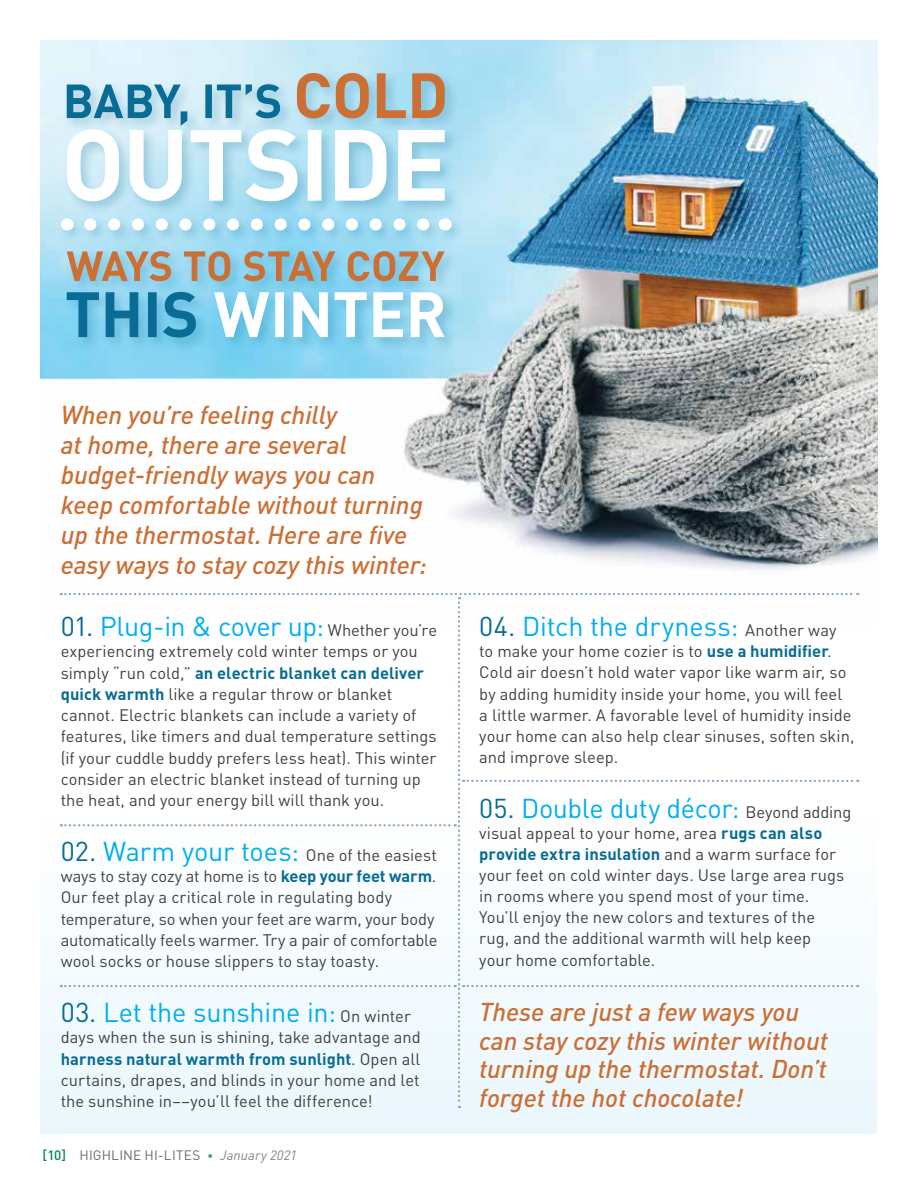
<style>
.page{position:relative;width:918px;height:1188px;background:#fff}
.page>*{position:absolute;margin:0;border:0;box-sizing:border-box;transform-origin:0 0}
.t1{font:27px "DIN";letter-spacing:-.01em;color:#00aeef}
.t2{font:italic 500 25.5px/30px "DIN";letter-spacing:-.005em;color:#cb6f35}
.t3{font:16.5px/21.1px "DIN";color:#414042}
.t4{font:13.5px "DIN";letter-spacing:.01em;color:#696d75}
.s1{color:#086c94}
.s2{font-size:16.5px;color:#414042}
.s3{font-weight:700;color:#086c94}
.s4{font-size:27px;color:#086c94}
.s5{font-size:27px;color:#00aeef}
.s6{font-weight:500;color:#008752}
.s7{font-size:12px;color:#47a581}
.s8{font-style:italic;color:#7f838a}
</style>
<div class="page">
<div style="left:40px;top:809px;width:838px;height:325px;background:linear-gradient(to bottom,#fffefe,#eaf7fd)"></div>
<img style="left:40px;top:40px;width:838px;height:555px">
<div style="left:63px;top:126px;width:397px;height:90px;background:#086c94;opacity:.25"></div>
<div style="left:63px;top:69px;width:397px;height:70px;background:#086c94;opacity:.25"></div>
<svg style="left:67px;top:73px;width:378px;height:128px"></svg>
<div style="left:64px;top:248px;width:394px;height:48px;background:#086c94;opacity:.25"></div>
<svg style="left:67px;top:251px;width:163px;height:30px;background:#aca79c"></svg>
<svg style="left:243px;top:251px;width:202px;height:30px;background:#a2a8a1"></svg>
<div style="left:63px;top:288px;width:395px;height:64px;background:#086c94;opacity:.25"></div>
<svg style="left:214px;top:292px;width:231px;height:45px"></svg>
<svg style="left:67px;top:292px;width:129px;height:46px;background:#49a1c4"></svg>
<div style="left:58px;top:215px;width:407px;height:30px;background:#086c94;opacity:.25"></div>
<svg style="left:90px;top:218px;width:343px;height:12px"></svg>
<svg style="left:67px;top:218px;width:1px;height:12px"></svg>
<svg style="left:445px;top:218px;width:1px;height:12px"></svg>
<svg style="left:61px;top:593px;width:797px;height:515px"></svg>
<h2 class="t2" style="left:61px;top:399px;width:368px">When you’re feeling chilly<br>at home, there are several budget-friendly ways you can keep comfortable without turning up the thermostat. Here are five easy ways to stay cozy this winter:</h2>
<h1 class="t1" style="left:61px;top:610px;width:378px"><span class="s1">01.</span> Plug-in &amp; cover up: <span class="s2">Whether you’re</span></h1>
<p class="t3" style="left:61px;top:641px;width:377px">experiencing extremely cold winter temps or you simply “run cold,” <span class="s3">an electric blanket can deliver quick warmth</span> like a regular throw or blanket cannot. Electric blankets can include a variety of features, like timers and dual temperature settings (if your cuddle buddy prefers less heat). This winter consider an electric blanket instead of turning up the heat, and your energy bill will thank you.</p>
<p class="t3" style="left:61px;top:844px;width:378px"><span class="s4">02.</span> <span class="s5">Warm your toes:</span> One of the easiest ways to stay cozy at home is to <span class="s3">keep your feet warm</span>.<br>Our feet play a critical role in regulating body temperature, so when your feet are warm, your body automatically feels warmer. Try a pair of comfortable wool socks or house slippers to stay toasty.</p>
<h1 class="t1" style="left:61px;top:996px;width:352px"><span class="s1">03.</span> Let the sunshine in: <span class="s2">On winter</span></h1>
<p class="t3" style="left:61px;top:1026px;width:362px;text-align:justify">days when the sun is shining, take advantage and <span class="s3">harness natural warmth from sunlight</span>. Open all curtains, drapes, and blinds in your home and let the sunshine in––you’ll feel the difference!</p>
<p class="t4" style="left:43px;top:1147px;width:256px"><span class="s6">[10]</span> HIGHLINE HI-LITES <span class="s7">•</span> <span class="s8">January 2021</span></p>
<h1 class="t1" style="left:479px;top:610px;width:359px"><span class="s1">04.</span> Ditch the dryness: <span class="s2">Another way</span></h1>
<p class="t3" style="left:479px;top:640px;width:377px">to make your home cozier is to <span class="s3">use a humidifier</span>.<br>Cold air doesn’t hold water vapor like warm air, so by adding humidity inside your home, you will feel a little warmer. A favorable level of humidity inside your home can also help clear sinuses, soften skin, and improve sleep.</p>
<h1 class="t1" style="left:479px;top:791px;width:374px"><span class="s1">05.</span> Double duty décor: <span class="s2">Beyond adding</span></h1>
<p class="t3" style="left:479px;top:822px;width:367px">visual appeal to your home, area <span class="s3">rugs can also provide extra insulation</span> and a warm surface for your feet on cold winter days. Use large area rugs in rooms where you spend most of your time.<br>You’ll enjoy the new colors and textures of the rug, and the additional warmth will help keep your home comfortable.</p>
<h2 class="t2" style="left:479px;top:997px;width:350px;line-height:28.7px">These are just a few ways you can stay cozy this winter without turning up the thermostat. Don’t forget the hot chocolate!</h2>
</div>
